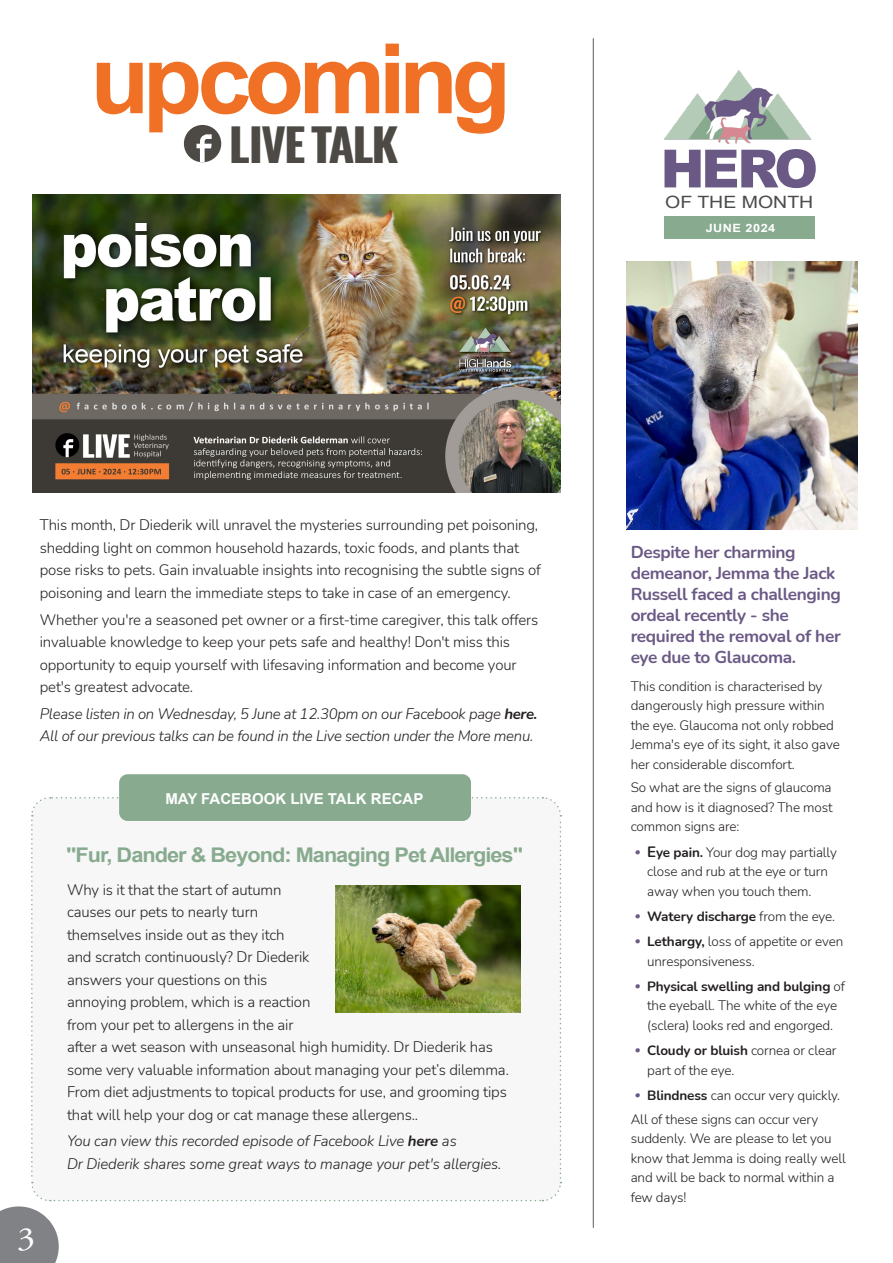
<style>
.page{position:relative;width:893px;height:1263px;background:#fff}
.page>*{position:absolute;margin:0;border:0;box-sizing:border-box;transform-origin:0 0}
.t1{font:700 97.2px "Arial";letter-spacing:-.07em;color:#f07126}
.t2{font:900 52.65px "Arial";color:#6a5985}
.t3{font:700 45.15px "Oswald";letter-spacing:-.045em;color:#4d4a46;scale:1.06 1}
.t4{font:32.4px "Adobe Garamond Pro";color:#fff;scale:1.11 1}
.t5{font:700 20.25px "Arial";letter-spacing:-.045em;color:#88ab8f;scale:1.08 1}
.t6{font:700 17.25px/21px "Nunito";letter-spacing:-.02em;color:#6a5985}
.t7{font:16.95px "Arial";color:#4b4c4d;scale:1.15 1}
.t8{font:300 15px/22.5px "Nunito";letter-spacing:-.01em;color:#231f20}
.t9{font:italic 300 15px/22.5px "Nunito";letter-spacing:-.02em;color:#231f20}
.t10{font:700 15px "Arial";color:#fff}
.t11{font:300 13.5px/19.5px "Nunito";letter-spacing:-.01em;color:#231f20}
.t12{font:700 13.5px "Nunito";letter-spacing:-.01em;color:#231f20}
.t13{font:700 11.4px "Arial";letter-spacing:.04em;color:#fff;scale:1.11 1}
.s1{font-weight:700}
.s2{font-family:"Calibri";font-style:italic;font-size:15px;color:#6a5985}
.s3{font-weight:700;font-size:15px}
.s4{font-family:"Calibri";font-weight:300;font-style:italic;font-size:15px;color:#6a5985}
.s5{font-weight:300}
</style>
<div class="page">
<img style="left:33px;top:195px;width:527px;height:297px">
<div style="left:119px;top:774px;width:352px;height:47px;background:#88ab8f;border-radius:9px"></div>
<svg style="left:0;top:796px;width:562px;height:467px"></svg>
<hr style="left:593px;top:38px;width:1px;height:1190px;background:#636366">
<img style="left:626px;top:261px;width:232px;height:268px">
<div style="left:184px;top:125px;width:37px;height:37px;background:#4d4a46;border-radius:50%"></div>
<svg style="left:196px;top:134px;width:16px;height:29px"></svg>
<img style="left:665px;top:71px;width:147px;height:73px">
<div style="left:665px;top:216px;width:150px;height:22px;background:#88ab8f"></div>
<img style="left:336px;top:885px;width:185px;height:128px">
<h1 class="t1" style="left:90px;top:11px;width:422px">upcoming</h1>
<h3 class="t3" style="left:229px;top:105px;width:161px">LIVE TALK</h3>
<h2 class="t2" style="left:661px;top:130px;width:159px">HERO</h2>
<p class="t13" style="left:706px;top:220px;width:64px">JUNE 2024</p>
<p class="t7" style="left:665px;top:191px;width:130px">OF THE MONTH</p>
<p class="t8" style="left:40px;top:513px;width:503px">This month, Dr Diederik will unravel the mysteries surrounding pet poisoning, shedding light on common household hazards, toxic foods, and plants that pose risks to pets. Gain invaluable insights into recognising the subtle signs of poisoning and learn the immediate steps to take in case of an emergency.</p>
<p class="t8" style="left:40px;top:608px;width:500px">Whether you're a seasoned pet owner or a first-time caregiver, this talk offers invaluable knowledge to keep your pets safe and healthy! Don't miss this opportunity to equip yourself with lifesaving information and become your pet's greatest advocate.</p>
<p class="t9" style="left:40px;top:702px;width:499px">Please listen in on Wednesday, 5 June at 12.30pm on our Facebook page <span class="s1">here.<br></span>All of our previous talks can be found in the Live section under the More menu.</p>
<p class="t10" style="left:165px;top:788px;width:260px">MAY FACEBOOK LIVE TALK RECAP</p>
<h3 class="t5" style="left:66px;top:841px;width:424px">"Fur, Dander &amp; Beyond: Managing Pet Allergies"</h3>
<h3 class="t4" style="left:17px;top:1219px;width:18px">3</h3>
<p class="t8" style="left:67px;top:877px;width:443px">Why is it that the start of autumn<br>causes our pets to nearly turn<br>themselves inside out as they itch<br>and scratch continuously? Dr Diederik<br>answers your questions on this<br>annoying problem, which is a reaction<br>from your pet to allergens in the air<br>after a wet season with unseasonal high humidity. Dr Diederik has some very valuable information about managing your pet’s dilemma.<br>From diet adjustments to topical products for use, and grooming tips that will help your dog or cat manage these allergens..</p>
<p class="t9" style="left:67px;top:1129px;width:436px">You can view this recorded episode of Facebook Live <span class="s1">here</span> as<br>Dr Diederik shares some great ways to manage your pet's allergies.</p>
<p class="t6" style="left:631px;top:540px;width:212px">Despite her charming demeanor, Jemma the Jack<br>Russell faced a challenging ordeal recently - she required the removal of her eye due to Glaucoma.</p>
<p class="t11" style="left:631px;top:676px;width:211px">This condition is characterised by dangerously high pressure within the eye. Glaucoma not only robbed Jemma's eye of its sight, it also gave her considerable discomfort.</p>
<p class="t11" style="left:631px;top:777px;width:203px;text-align:justify">So what are the signs of glaucoma and how is it diagnosed? The most common signs are:</p>
<p class="t11" style="left:647px;top:842px;width:191px;text-indent:-13px"><span class="s2">•</span> <span class="s3">E</span><span class="s1">ye pain.</span> Your dog may partially close and rub at the eye or turn away when you touch them.</p>
<p class="t12" style="left:634px;top:906px;width:203px"><span class="s4">•</span> Watery discharge <span class="s5">from the eye.</span></p>
<p class="t11" style="left:647px;top:931px;width:198px;text-indent:-13px"><span class="s2">•</span> <span class="s1">Lethargy,</span> loss of appetite or even unresponsiveness.</p>
<p class="t11" style="left:634px;top:976px;width:213px;text-align:center"><span class="s2">•</span> <span class="s1">Physical swelling and bulging</span> of the eyeball. The white of the eye (sclera) looks red and engorged.</p>
<p class="t11" style="left:647px;top:1040px;width:191px;text-indent:-13px"><span class="s2">•</span> <span class="s1">Cloudy or bluish</span> cornea or clear part of the eye.</p>
<p class="t11" style="left:631px;top:1083px;width:211px;line-height:23.7px"><span class="s2">•</span> <span class="s1">Blindness</span> can occur very quickly.<br>All of these signs can occur very</p>
<p class="t11" style="left:631px;top:1128px;width:217px">suddenly. We are please to let you know that Jemma is doing really well and will be back to normal within a few days!</p>
</div>
